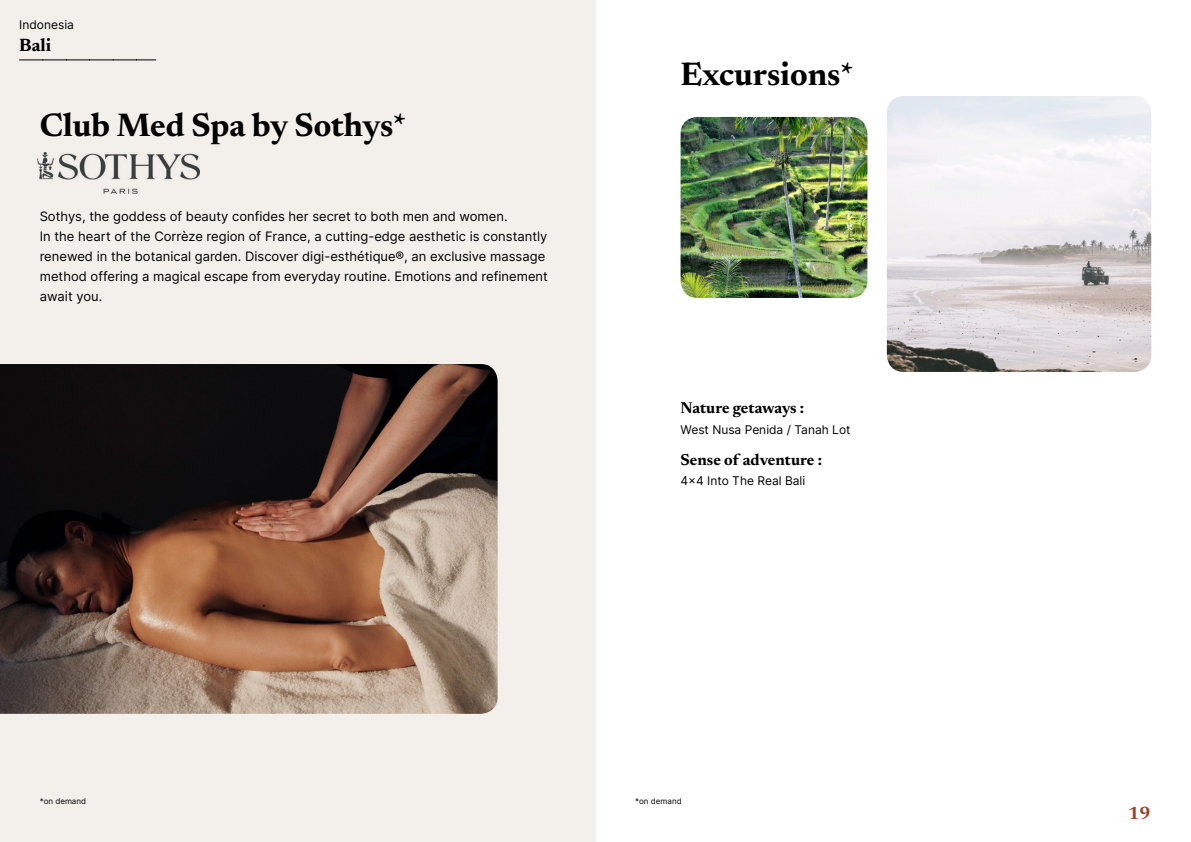
<style>
.page{position:relative;width:1191px;height:842px;background:#fff}
.page>*{position:absolute;margin:0;border:0;box-sizing:border-box;transform-origin:0 0}
.t1{font:700 33px "Newsreader 24 pt";color:#000}
.t2{font:700 18px "Newsreader 24 pt";color:#000}
.t3{font:700 18px "Newsreader 24 pt";color:#9d432c}
.t4{font:700 16px "Newsreader 24 pt";color:#000}
.t5{font:13px/20px "Inter";color:#000}
.t6{font:12px "Inter";color:#000}
.t7{font:8px "Inter";color:#000}
</style>
<div class="page">
<div style="left:0;top:0;width:595px;height:842px;background:#f3f0ec"></div>
<img style="left:0;top:364px;width:497px;height:350px">
<img style="left:680px;top:117px;width:187px;height:181px">
<img style="left:887px;top:96px;width:264px;height:276px">
<svg style="left:20px;top:60px;width:136px;height:1px"></svg>
<img style="left:38px;top:152px;width:161px;height:42px">
<p class="t6" style="left:19px;top:15px;width:56px">Indonesia</p>
<h2 class="t2" style="left:19px;top:32px;width:33px">Bali</h2>
<h1 class="t1" style="left:40px;top:101px;width:368px">Club Med Spa by Sothys*</h1>
<p class="t5" style="left:40px;top:206px;width:510px">Sothys, the goddess of beauty confides her secret to both men and women.<br>In the heart of the Corrèze region of France, a cutting-edge aesthetic is constantly renewed in the botanical garden. Discover digi-esthétique®, an exclusive massage method offering a magical escape from everyday routine. Emotions and refinement await you.</p>
<h1 class="t1" style="left:680px;top:50px;width:175px">Excursions*</h1>
<p class="t4" style="left:680px;top:397px;width:125px">Nature getaways :</p>
<p class="t6" style="left:680px;top:421px;width:171px">West Nusa Penida / Tanah Lot</p>
<p class="t4" style="left:680px;top:448px;width:143px">Sense of adventure :</p>
<p class="t6" style="left:680px;top:472px;width:126px">4x4 Into The Real Bali</p>
<p class="t7" style="left:40px;top:795px;width:48px">*on demand</p>
<p class="t7" style="left:635px;top:795px;width:48px">*on demand</p>
<h2 class="t3" style="left:1128px;top:800px;width:24px">19</h2>
</div>
